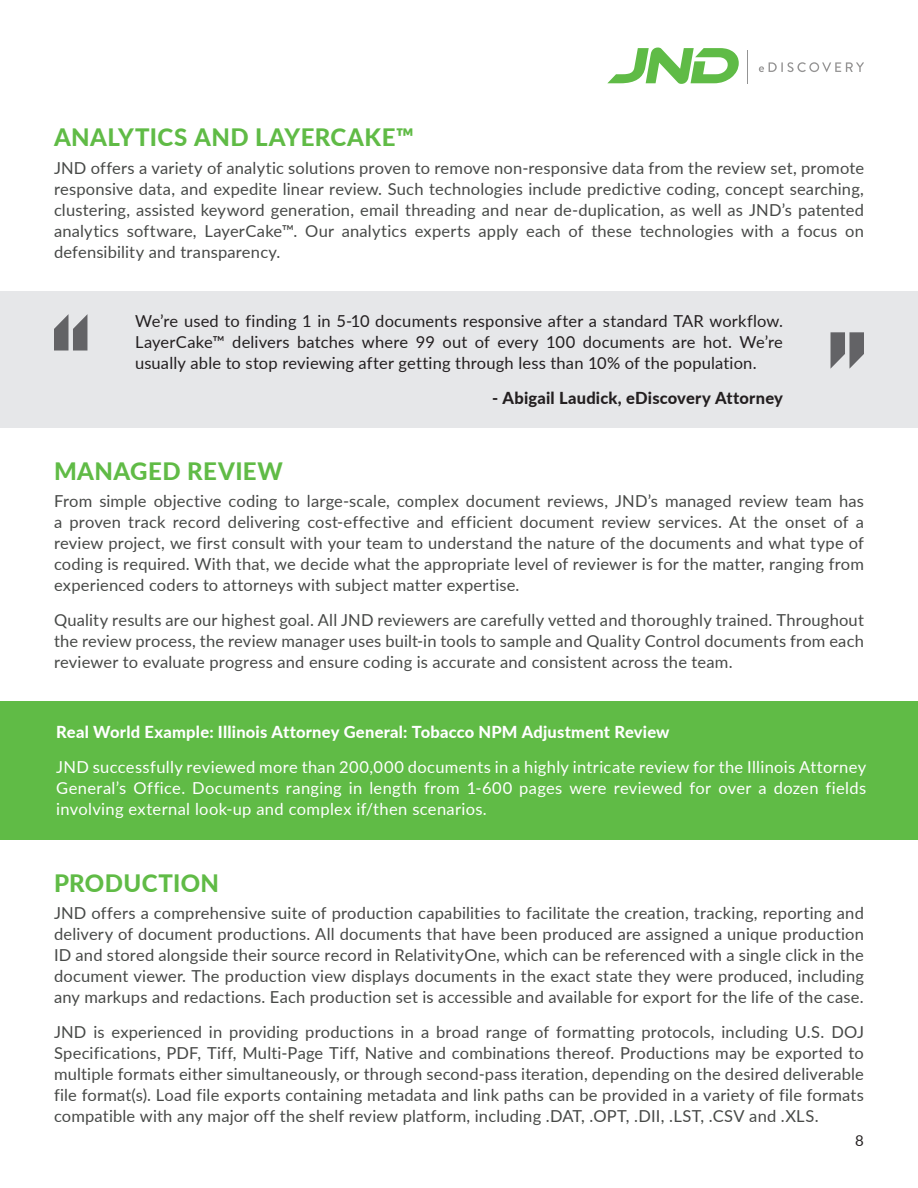
<style>
.page{position:relative;width:918px;height:1188px;background:#fff}
.page>*{position:absolute;margin:0;border:0;box-sizing:border-box;transform-origin:0 0}
.t1{font:800 24px "Lato";letter-spacing:.02em;color:#60bb46}
.t2{font:16.5px/21px "Lato";letter-spacing:.01em;color:#474947;text-align:justify}
.t3{font:16.5px/21px "Lato";letter-spacing:.02em;color:#fff;text-align:justify}
.t4{font:16.5px/21px "Lato";letter-spacing:.01em;color:#231f20;text-align:justify}
.t5{font:800 16.5px "Lato";letter-spacing:.015em;color:#fff}
.t6{font:800 16.5px "Lato";letter-spacing:.01em;color:#231f20}
.t7{font:15px "Lato";color:#231f20}
</style>
<div class="page">
<hr style="left:747px;top:50px;width:1px;height:34px;background:#949494">
<svg style="left:607px;top:48px;width:132px;height:36px"></svg>
<svg style="left:759px;top:62px;width:105px;height:10px"></svg>
<div style="left:0;top:291px;width:918px;height:136px;background:#e6e7e9"></div>
<div style="left:0;top:701px;width:918px;height:138px;background:#60bb46"></div>
<svg style="left:54px;top:314px;width:33px;height:37px"></svg>
<svg style="left:831px;top:332px;width:33px;height:37px"></svg>
<p class="t1" style="left:54px;top:119px;width:362px">ANALYTICS AND LAYERCAKE™</p>
<p class="t2" style="left:54px;top:156px;width:812px">JND offers a variety of analytic solutions proven to remove non-responsive data from the review set, promote responsive data, and expedite linear review. Such technologies include predictive coding, concept searching, clustering, assisted keyword generation, email threading and near de-duplication, as well as JND’s patented analytics software, LayerCake™. Our analytics experts apply each of these technologies with a focus on defensibility and transparency.</p>
<p class="t4" style="left:135px;top:310px;width:650px">We’re used to finding 1 in 5-10 documents responsive after a standard TAR workflow.<br>LayerCake™ delivers batches where 99 out of every 100 documents are hot. We’re usually able to stop reviewing after getting through less than 10% of the population.</p>
<p class="t6" style="left:492px;top:386px;width:292px">- Abigail Laudick, eDiscovery Attorney</p>
<p class="t1" style="left:54px;top:453px;width:230px">MANAGED REVIEW</p>
<p class="t2" style="left:54px;top:490px;width:812px">From simple objective coding to large-scale, complex document reviews, JND’s managed review team has a proven track record delivering cost-effective and efficient document review services. At the onset of a review project, we first consult with your team to understand the nature of the documents and what type of coding is required. With that, we decide what the appropriate level of reviewer is for the matter, ranging from experienced coders to attorneys with subject matter expertise.</p>
<p class="t2" style="left:54px;top:609px;width:811px">Quality results are our highest goal. All JND reviewers are carefully vetted and thoroughly trained. Throughout the review process, the review manager uses built-in tools to sample and Quality Control documents from each reviewer to evaluate progress and ensure coding is accurate and consistent across the team.</p>
<p class="t5" style="left:56px;top:720px;width:615px">Real World Example: Illinois Attorney General: Tobacco NPM Adjustment Review</p>
<p class="t3" style="left:56px;top:756px;width:811px">JND successfully reviewed more than 200,000 documents in a highly intricate review for the Illinois Attorney General’s Office. Documents ranging in length from 1-600 pages were reviewed for over a dozen fields involving external look-up and complex if/then scenarios.</p>
<p class="t1" style="left:54px;top:865px;width:167px">PRODUCTION</p>
<p class="t2" style="left:54px;top:902px;width:812px">JND offers a comprehensive suite of production capabilities to facilitate the creation, tracking, reporting and delivery of document productions. All documents that have been produced are assigned a unique production ID and stored alongside their source record in RelativityOne, which can be referenced with a single click in the document viewer. The production view displays documents in the exact state they were produced, including any markups and redactions. Each production set is accessible and available for export for the life of the case.</p>
<p class="t2" style="left:54px;top:1021px;width:812px">JND is experienced in providing productions in a broad range of formatting protocols, including U.S. DOJ Specifications, PDF, Tiff, Multi-Page Tiff, Native and combinations thereof. Productions may be exported to multiple formats either simultaneously, or through second-pass iteration, depending on the desired deliverable file format(s). Load file exports containing metadata and link paths can be provided in a variety of file formats compatible with any major off the shelf review platform, including .DAT, .OPT, .DII, .LST, .CSV and .XLS.</p>
<p class="t7" style="left:855px;top:1130px;width:10px">8</p>
</div>
